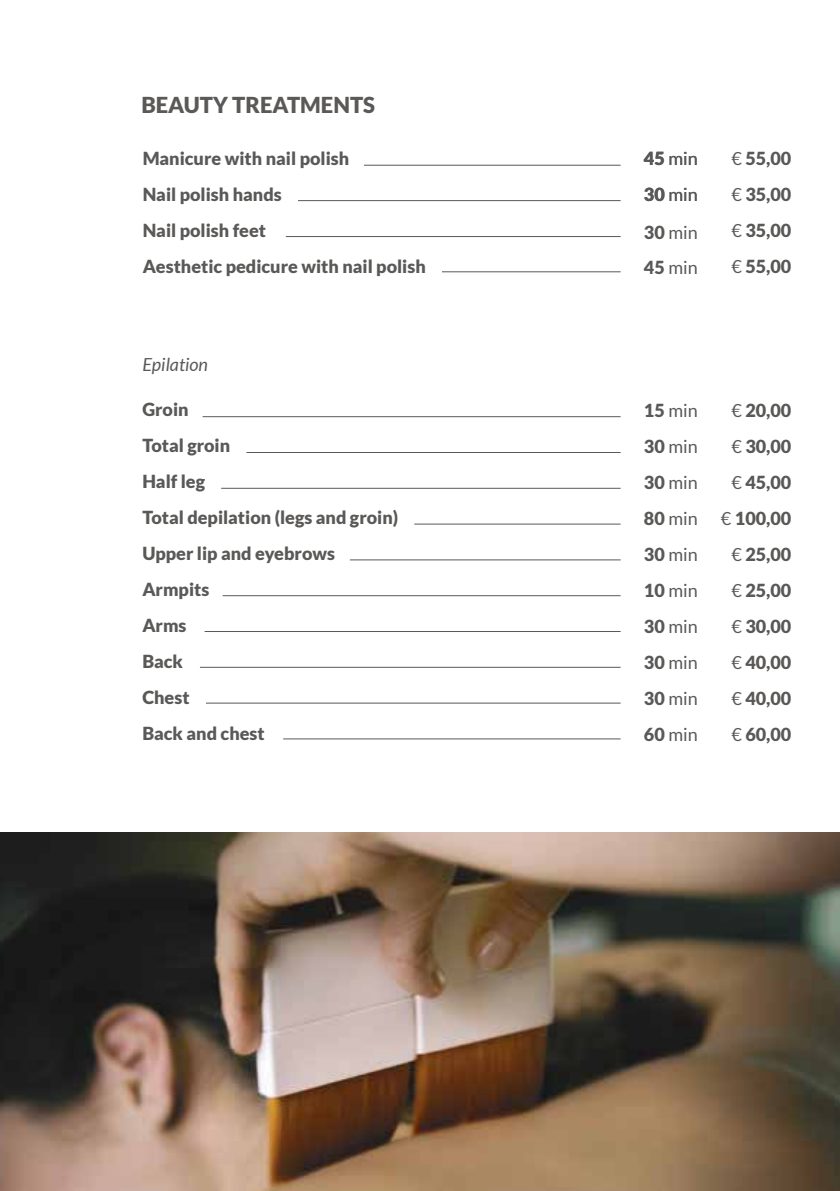
<style>
.page{position:relative;width:840px;height:1191px;background:#fff}
.page>*{position:absolute;margin:0;border:0;box-sizing:border-box;transform-origin:0 0}
.t1{font:900 22px "Lato";color:#5a5958}
.t2{font:900 18px/36px "Lato";color:#5a5958}
.t3{font:18px/36px "Lato";color:#5a5958}
.t4{font:italic 18px "Lato";color:#5a5958}
.s1{font-weight:400}
.s2{font-weight:900}
</style>
<div class="page">
<hr style="left:285px;top:236px;width:335px;height:1px;background:#5a5958">
<hr style="left:441px;top:271px;width:179px;height:1px;background:#5a5958">
<hr style="left:363px;top:165px;width:257px;height:1px;background:#5a5958">
<hr style="left:202px;top:416px;width:418px;height:1px;background:#5a5958">
<hr style="left:246px;top:452px;width:374px;height:1px;background:#5a5958">
<hr style="left:221px;top:488px;width:399px;height:1px;background:#5a5958">
<hr style="left:414px;top:524px;width:206px;height:1px;background:#5a5958">
<hr style="left:350px;top:559px;width:270px;height:1px;background:#5a5958">
<hr style="left:222px;top:595px;width:398px;height:1px;background:#5a5958">
<hr style="left:204px;top:631px;width:416px;height:1px;background:#5a5958">
<hr style="left:200px;top:667px;width:420px;height:1px;background:#5a5958">
<hr style="left:206px;top:703px;width:414px;height:1px;background:#5a5958">
<hr style="left:283px;top:738px;width:337px;height:1px;background:#5a5958">
<hr style="left:298px;top:200px;width:322px;height:1px;background:#5a5958">
<img style="left:0;top:832px;width:839px;height:359px">
<p class="t1" style="left:141px;top:92px;width:235px">BEAUTY TREATMENTS</p>
<p class="t2" style="left:143px;top:140px;width:284px">Manicure with nail polish<br>Nail polish hands<br>Nail polish feet<br>Aesthetic pedicure with nail polish</p>
<p class="t2" style="left:731px;top:140px;width:61px;text-align:justify"><span class="s1">€</span> 55,00 <span class="s1">€</span> 35,00 <span class="s1">€</span> 35,00 <span class="s1">€</span> 55,00</p>
<p class="t3" style="left:643px;top:141px;width:55px;line-height:35.4px"><span class="s2">45</span> min<br><span class="s2">30</span> min</p>
<p class="t3" style="left:643px;top:214px;width:55px;line-height:35.2px"><span class="s2">30</span> min<br><span class="s2">45</span> min</p>
<p class="t4" style="left:142px;top:354px;width:67px">Epilation</p>
<p class="t2" style="left:142px;top:391px;width:257px">Groin<br>Total groin<br>Half leg<br>Total depilation (legs and groin)<br>Upper lip and eyebrows<br>Armpits<br>Arms<br>Back<br>Chest<br>Back and chest</p>
<p class="t2" style="left:720px;top:392px;width:72px;text-align:center"><span class="s1">€</span> 20,00 <span class="s1">€</span> 30,00 <span class="s1">€</span> 45,00 <span class="s1">€</span> 100,00 <span class="s1">€</span> 25,00 <span class="s1">€</span> 25,00 <span class="s1">€</span> 30,00 <span class="s1">€</span> 40,00 <span class="s1">€</span> 40,00 <span class="s1">€</span> 60,00</p>
<p class="t3" style="left:643px;top:392px;width:55px;text-align:justify"><span class="s2">15</span> min <span class="s2">30</span> min <span class="s2">30</span> min <span class="s2">80</span> min <span class="s2">30</span> min <span class="s2">10</span> min <span class="s2">30</span> min <span class="s2">30</span> min <span class="s2">30</span> min <span class="s2">60</span> min</p>
</div>
